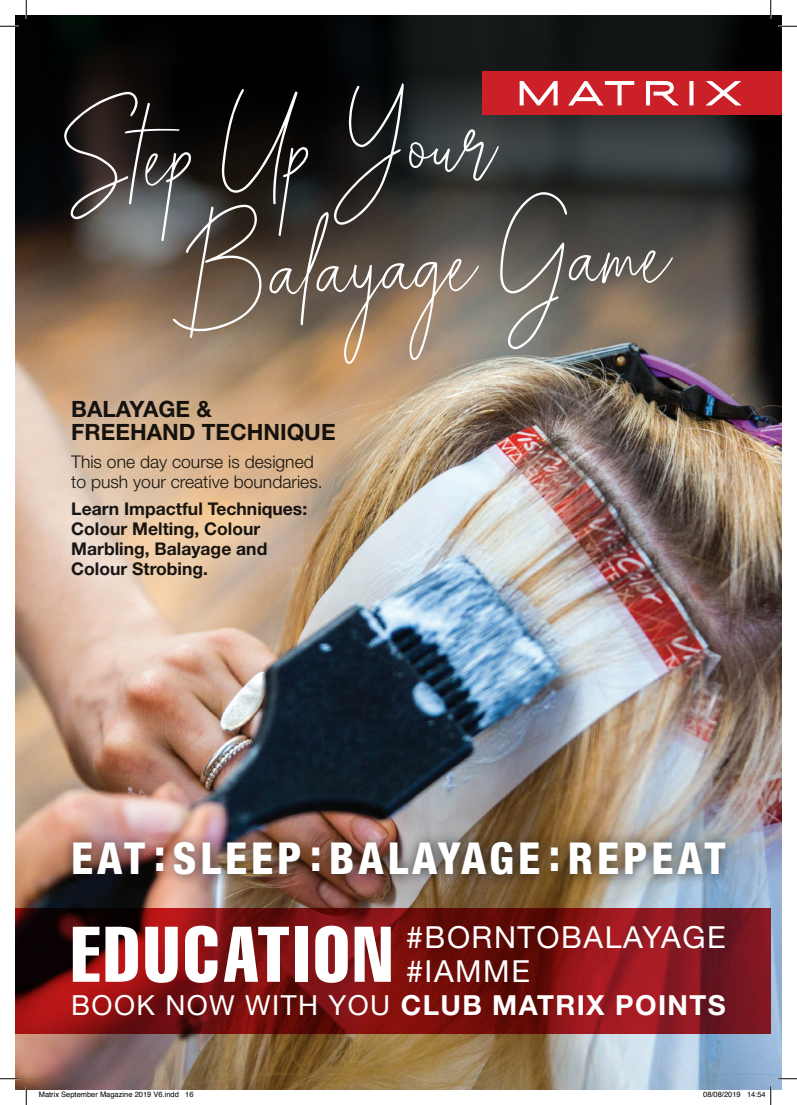
<style>
.page{position:relative;width:797px;height:1105px;background:#fff}
.page>*{position:absolute;margin:0;border:0;box-sizing:border-box;transform-origin:0 0}
.t1{font:146.5px "Alexander Lettering";color:#fff}
.t2{font:extra-condensed 77.38px "Helvetica";letter-spacing:.05em;color:#fff}
.t3{font:800 condensed 44.12px "Helvetica Neue LT Std";letter-spacing:.09em;color:#fff}
.t4{font:30.38px/33.4px "Helvetica Neue LT Std";letter-spacing:.05em;color:#fff}
.t5{font:700 27.62px "Helvetica Neue LT Std";letter-spacing:.05em;color:#fff}
.t6{font:700 22.5px/23.8px "Helvetica Neue LT Std";color:#1a1a19}
.t7{font:700 17.5px/20px "Helvetica Neue LT Std";color:#1a1a19}
.t8{font:300 17.5px/20px "Helvetica Neue LT Std";color:#1a1a19}
.t9{font:7.5px "Helvetica";color:#000}
.s1{font-weight:400}
</style>
<div class="page">
<img style="left:16px;top:349px;width:765px;height:740px">
<svg style="left:16px;top:16px;width:765px;height:333px;background:#3a3630"></svg>
<div style="left:481px;top:71px;width:300px;height:44px;background:#cb2027"></div>
<svg style="left:519px;top:81px;width:38px;height:24px"></svg>
<svg style="left:646px;top:81px;width:33px;height:24px"></svg>
<svg style="left:689px;top:81px;width:4px;height:24px"></svg>
<svg style="left:706px;top:81px;width:35px;height:24px"></svg>
<svg style="left:568px;top:81px;width:66px;height:24px"></svg>
<svg style="left:16px;top:908px;width:754px;height:126px;background:#771012"></svg>
<div style="left:61px;top:830px;width:677px;height:57px;background:#1a1a19;opacity:.75"></div>
<svg style="left:0;top:25px;width:19px;height:2px"></svg>
<svg style="left:778px;top:25px;width:19px;height:2px"></svg>
<svg style="left:0;top:1078px;width:19px;height:1px"></svg>
<svg style="left:778px;top:1078px;width:19px;height:1px"></svg>
<svg style="left:25px;top:0;width:2px;height:19px"></svg>
<svg style="left:25px;top:1086px;width:2px;height:19px"></svg>
<svg style="left:770px;top:0;width:1px;height:19px"></svg>
<svg style="left:747px;top:1086px;width:24px;height:19px"></svg>
<h1 class="t1" style="left:62px;top:70px;width:435px;rotate:-2deg">Step Up Your</h1>
<h1 class="t1" style="left:176px;top:184px;width:495px;rotate:-2deg">Balayage Game</h1>
<p class="t6" style="left:71px;top:396px;width:266px">BALAYAGE &amp;<br>FREEHAND TECHNIQUE</p>
<p class="t8" style="left:71px;top:451px;width:253px">This one day course is designed to push your creative boundaries.</p>
<p class="t7" style="left:71px;top:498px;width:237px">Learn Impactful Techniques:<br>Colour Melting, Colour<br>Marbling, Balayage and<br>Colour Strobing.</p>
<h3 class="t3" style="left:71px;top:831px;width:656px">EAT:SLEEP:BALAYAGE:REPEAT</h3>
<h2 class="t2" style="left:71px;top:905px;width:322px">EDUCATION</h2>
<h3 class="t4" style="left:406px;top:920px;width:321px">#BORNTOBALAYAGE #IAMME</h3>
<h3 class="t5" style="left:71px;top:988px;width:656px"><span class="s1">BOOK NOW WITH YOU</span> CLUB MATRIX POINTS</h3>
<p class="t9" style="left:39px;top:1089px;width:156px">Matrix September Magazine 2019 V6.indd 16</p>
<p class="t9" style="left:703px;top:1089px;width:64px">08/08/2019 14:54</p>
</div>
